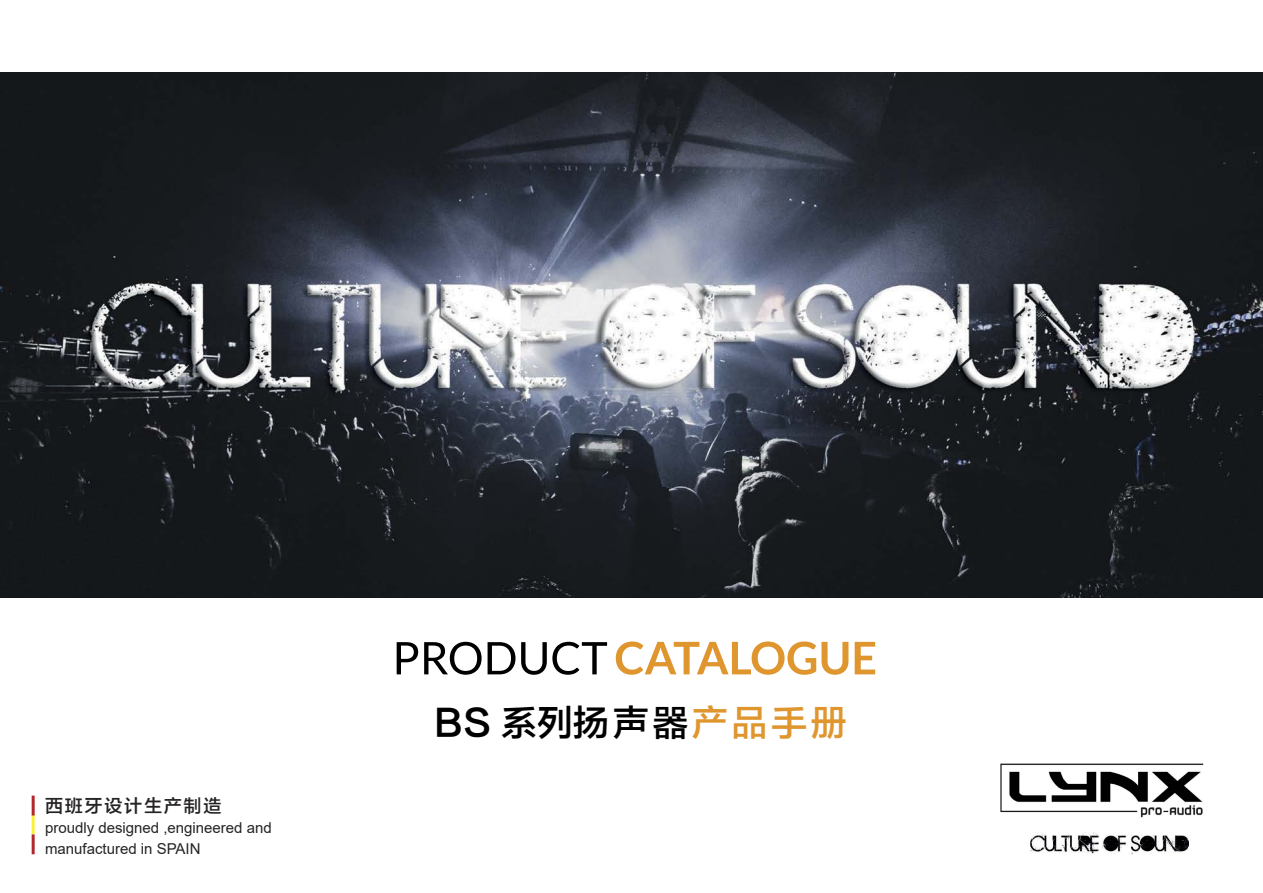
<style>
.page{position:relative;width:1263px;height:893px;background:#fff}
.page>*{position:absolute;margin:0;border:0;box-sizing:border-box;transform-origin:0 0}
.t1{font:36px "FZLTZHK GBK1 0";letter-spacing:.1em;color:#000}
.t2{font:18px "FZLTZHK GBK1 0";letter-spacing:.1em;color:#262324}
.t3{font:15px/21px "Arial";color:#262324}
.s1{color:#df962f}
</style>
<div class="page">
<svg style="left:397px;top:642px;width:210px;height:33px"></svg>
<svg style="left:616px;top:641px;width:259px;height:34px"></svg>
<hr style="left:32px;top:814px;width:3px;height:20px;background:#faf038">
<hr style="left:32px;top:834px;width:3px;height:20px;background:#b2272d">
<hr style="left:32px;top:796px;width:3px;height:19px;background:#b2272d">
<img style="left:1000px;top:763px;width:204px;height:55px">
<img style="left:1030px;top:833px;width:158px;height:21px">
<img style="left:0;top:72px;width:1263px;height:525px">
<p class="t2" style="left:45px;top:796px;width:178px">西班牙设计生产制造</p>
<p class="t3" style="left:45px;top:817px;width:228px">proudly designed ,engineered and manufactured in SPAIN</p>
<h1 class="t1" style="left:434px;top:703px;width:414px">BS 系列扬声器<span class="s1">产品手册</span></h1>
</div>
